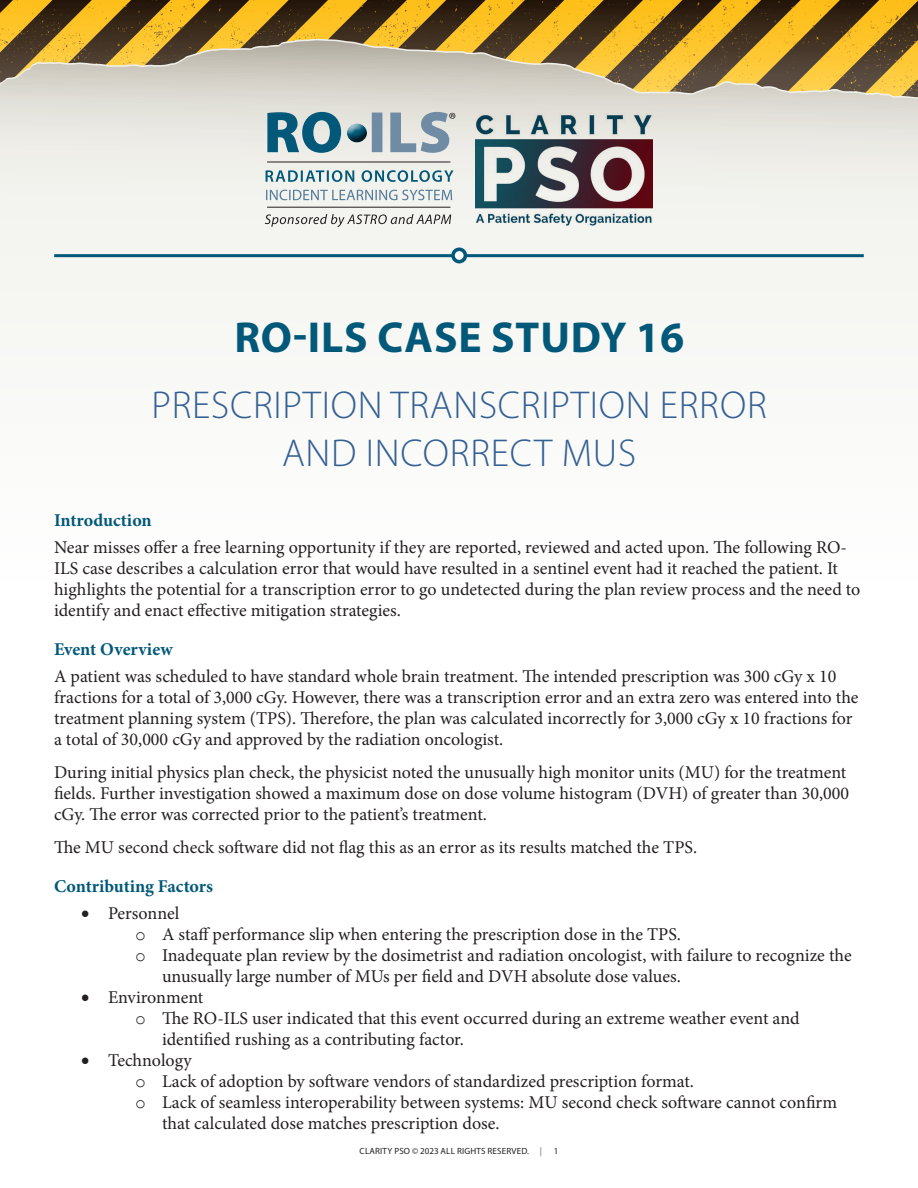
<style>
.page{position:relative;width:918px;height:1188px;background:#fff}
.page>*{position:absolute;margin:0;border:0;box-sizing:border-box;transform-origin:0 0}
.t1{font:700 43.5px "Myriad Pro";letter-spacing:.02em;color:#015878}
.t2{font:300 39px/48px "Myriad Pro";letter-spacing:.02em;color:#346093;text-align:center}
.t3{font:18px/21px "Minion Pro";color:#231f20}
.t4{font:700 18px "Minion Pro";letter-spacing:-.005em;color:#015878}
.t5{font:9px "Myriad Pro";letter-spacing:.02em;color:#231f20}
.s1{font-family:"Courier New"}
.s2{color:#636366}
</style>
<div class="page">
<svg style="left:0;top:0;width:918px;height:39px;background:#98721b"></svg>
<svg style="left:0;top:41px;width:918px;height:305px"></svg>
<hr style="left:54px;top:254px;width:810px;height:3px;background:#015878">
<div style="left:453px;top:249px;width:12px;height:13px;background:#fff;border-radius:50%"></div>
<div style="left:451px;top:248px;width:16px;height:15px;border:4px solid #015878;border-radius:50%"></div>
<svg style="left:266px;top:190px;width:186px;height:10px;background:#bfccd2"></svg>
<svg style="left:266px;top:170px;width:188px;height:12px;background:#9cbac2"></svg>
<hr style="left:267px;top:162px;width:183px;height:1px;background:#231f20">
<svg style="left:265px;top:214px;width:186px;height:13px"></svg>
<hr style="left:267px;top:207px;width:183px;height:1px;background:#231f20">
<svg style="left:267px;top:112px;width:74px;height:41px;background:#588ea0"></svg>
<div style="left:346px;top:121px;width:23px;height:16px;background:#fff;opacity:.75"></div>
<div style="left:346px;top:125px;width:23px;height:19px;background:#231f20;opacity:.75"></div>
<svg style="left:372px;top:112px;width:83px;height:41px;background:#aab8c1"></svg>
<img style="left:476px;top:111px;width:177px;height:117px">
<h1 class="t1" style="left:234px;top:309px;width:451px">RO-ILS CASE STUDY 16</h1>
<h2 class="t2" style="left:151px;top:381px;width:617px">PRESCRIPTION TRANSCRIPTION ERROR<br>AND INCORRECT MUS</h2>
<p class="t4" style="left:54px;top:508px;width:99px">Introduction</p>
<p class="t3" style="left:54px;top:537px;width:808px">Near misses offer a free learning opportunity if they are reported, reviewed and acted upon. The following RO-ILS case describes a calculation error that would have resulted in a sentinel event had it reached the patient. It highlights the potential for a transcription error to go undetected during the plan review process and the need to identify and enact effective mitigation strategies.</p>
<p class="t4" style="left:54px;top:637px;width:120px">Event Overview</p>
<p class="t3" style="left:54px;top:666px;width:806px">A patient was scheduled to have standard whole brain treatment. The intended prescription was 300 cGy x 10 fractions for a total of 3,000 cGy. However, there was a transcription error and an extra zero was entered into the treatment planning system (TPS). Therefore, the plan was calculated incorrectly for 3,000 cGy x 10 fractions for a total of 30,000 cGy and approved by the radiation oncologist.</p>
<p class="t3" style="left:54px;top:762px;width:797px">During initial physics plan check, the physicist noted the unusually high monitor units (MU) for the treatment fields. Further investigation showed a maximum dose on dose volume histogram (DVH) of greater than 30,000 cGy. The error was corrected prior to the patient’s treatment.</p>
<p class="t3" style="left:54px;top:837px;width:645px">The MU second check software did not flag this as an error as its results matched the TPS.</p>
<p class="t4" style="left:54px;top:874px;width:160px">Contributing Factors</p>
<p class="t3" style="left:81px;top:903px;width:100px">• Personnel</p>
<p class="t3" style="left:135px;top:924px;width:548px"><span class="s1">o</span> A staff performance slip when entering the prescription dose in the TPS.</p>
<p class="t3" style="left:135px;top:945px;width:718px"><span class="s1">o</span> Inadequate plan review by the dosimetrist and radiation oncologist, with failure to recognize the</p>
<p class="t3" style="left:162px;top:966px;width:520px">unusually large number of MUs per field and DVH absolute dose values.</p>
<p class="t3" style="left:81px;top:987px;width:124px">• Environment</p>
<p class="t3" style="left:135px;top:1008px;width:666px"><span class="s1">o</span> The RO-ILS user indicated that this event occurred during an extreme weather event and</p>
<p class="t3" style="left:162px;top:1029px;width:303px">identified rushing as a contributing factor.</p>
<p class="t3" style="left:81px;top:1050px;width:112px">• Technology</p>
<p class="t3" style="left:135px;top:1071px;width:561px"><span class="s1">o</span> Lack of adoption by software vendors of standardized prescription format.</p>
<p class="t3" style="left:135px;top:1092px;width:704px"><span class="s1">o</span> Lack of seamless interoperability between systems: MU second check software cannot confirm</p>
<p class="t3" style="left:162px;top:1113px;width:339px">that calculated dose matches prescription dose.</p>
<p class="t5" style="left:360px;top:1146px;width:184px">CLARITY PSO © 2023 ALL RIGHTS RESERVED. <span class="s2">|</span></p>
<p class="t5" style="left:554px;top:1146px;width:6px">1</p>
</div>
